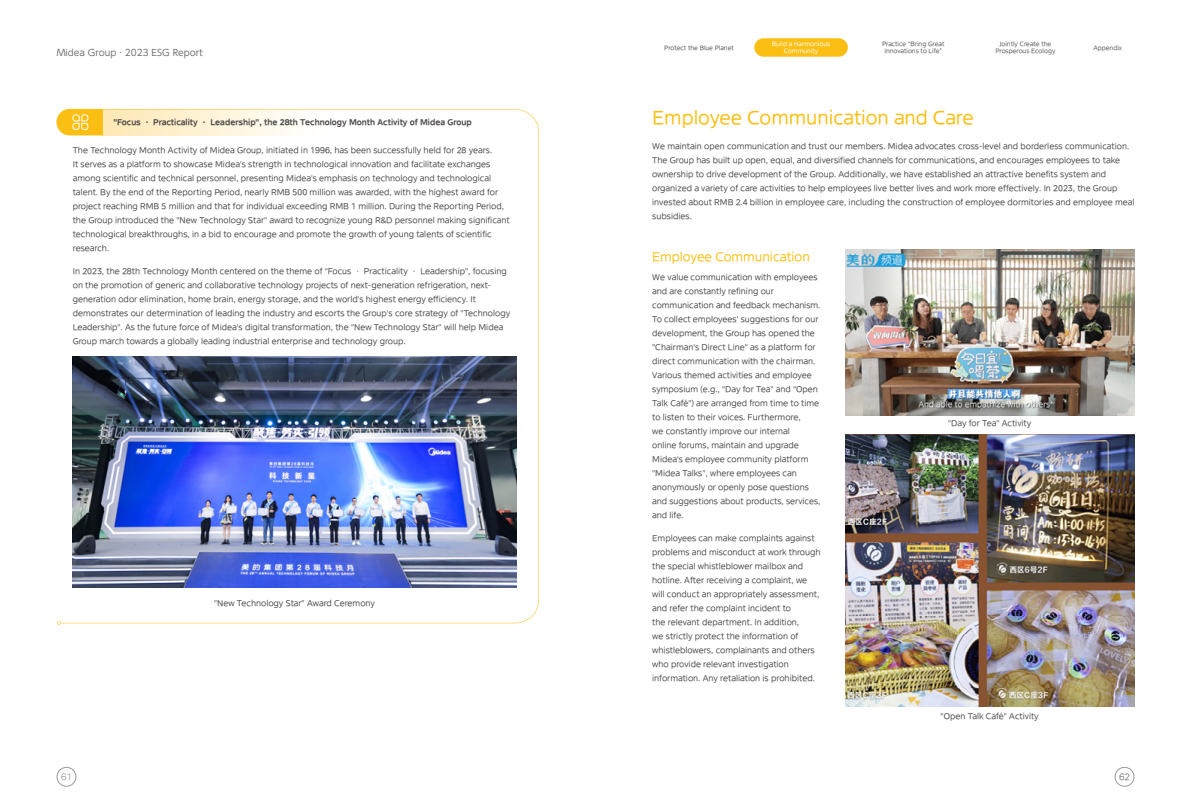
<style>
.page{position:relative;width:1191px;height:808px;background:#fff}
.page>*{position:absolute;margin:0;border:0;box-sizing:border-box;transform-origin:0 0}
.t1{font:18px "MEIDITYPE";color:#fabf12}
.t2{font:12px "MEIDITYPE";color:#fabf12}
.t3{font:9px "TT UD Shin Go Pro Regular";color:#727171}
.t4{font:300 9px "MEIDITYPE";color:#898989}
.t5{font:9px "MEIDITYPE";color:#898989}
.t6{font:8px/14px "MEIDITYPE";color:#4c4948}
.t7{font:700 8px "MEIDITYPE";color:#4c4948}
.t8{font:6px/7px "MEIDITYPE";color:#595757;text-align:center}
.t9{font:6px/7px "MEIDITYPE";color:#fff;text-align:center}
</style>
<div class="page">
<div style="left:57px;top:767px;width:19px;height:19px;border:1px solid #9c9a9a;border-radius:50%"></div>
<div style="left:1114px;top:767px;width:20px;height:19px;border:1px solid #9c9a9a;border-radius:50%"></div>
<img style="left:845px;top:249px;width:289px;height:167px">
<img style="left:845px;top:435px;width:289px;height:271px">
<svg style="left:61px;top:109px;width:478px;height:514px"></svg>
<svg style="left:56px;top:109px;width:47px;height:26px"></svg>
<svg style="left:57px;top:621px;width:4px;height:4px"></svg>
<img style="left:73px;top:357px;width:443px;height:230px">
<div style="left:754px;top:38px;width:94px;height:19px;background:#fabf12;border-radius:9px"></div>
<p class="t3" style="left:57px;top:45px;width:147px">Midea Group · 2023 ESG Report</p>
<p class="t7" style="left:113px;top:118px;width:360px">"Focus · Practicality · Leadership", the 28th Technology Month Activity of Midea Group</p>
<p class="t6" style="left:73px;top:144px;width:438px">The Technology Month Activity of Midea Group, initiated in 1996, has been successfully held for 28 years.<br>It serves as a platform to showcase Midea's strength in technological innovation and facilitate exchanges among scientific and technical personnel, presenting Midea's emphasis on technology and technological talent. By the end of the Reporting Period, nearly RMB 500 million was awarded, with the highest award for project reaching RMB 5 million and that for individual exceeding RMB 1 million. During the Reporting Period, the Group introduced the "New Technology Star" award to recognize young R&amp;D personnel making significant technological breakthroughs, in a bid to encourage and promote the growth of young talents of scientific research.</p>
<p class="t6" style="left:73px;top:264px;width:439px">In 2023, the 28th Technology Month centered on the theme of "Focus · Practicality · Leadership", focusing on the promotion of generic and collaborative technology projects of next-generation refrigeration, next&shy;generation odor elimination, home brain, energy storage, and the world's highest energy efficiency. It demonstrates our determination of leading the industry and escorts the Group's core strategy of "Technology Leadership". As the future force of Midea's digital transformation, the "New Technology Star" will help Midea Group march towards a globally leading industrial enterprise and technology group.</p>
<p class="t6" style="left:214px;top:596px;width:163px">"New Technology Star" Award Ceremony</p>
<p class="t8" style="left:664px;top:44px;width:71px">Protect the Blue Planet</p>
<p class="t9" style="left:772px;top:41px;width:60px">Build a Harmonious<br>Community</p>
<p class="t8" style="left:882px;top:41px;width:64px">Practice “Bring Great<br>Innovations to Life”</p>
<p class="t8" style="left:995px;top:41px;width:62px">Jointly Create the<br>Prosperous Ecology</p>
<p class="t8" style="left:1093px;top:44px;width:30px">Appendix</p>
<h1 class="t1" style="left:652px;top:108px;width:323px">Employee Communication and Care</h1>
<p class="t6" style="left:652px;top:140px;width:484px">We maintain open communication and trust our members. Midea advocates cross-level and borderless communication.<br>The Group has built up open, equal, and diversified channels for communications, and encourages employees to take ownership to drive development of the Group. Additionally, we have established an attractive benefits system and organized a variety of care activities to help employees live better lives and work more effectively. In 2023, the Group invested about RMB 2.4 billion in employee care, including the construction of employee dormitories and employee meal subsidies.</p>
<h2 class="t2" style="left:652px;top:250px;width:159px">Employee Communication</h2>
<p class="t6" style="left:652px;top:271px;width:170px">We value communication with employees and are constantly refining our communication and feedback mechanism.<br>To collect employees' suggestions for our development, the Group has opened the "Chairman's Direct Line" as a platform for direct communication with the chairman.<br>Various themed activities and employee symposium (e.g., "Day for Tea" and "Open Talk Café") are arranged from time to time to listen to their voices. Furthermore,<br>we constantly improve our internal<br>online forums, maintain and upgrade Midea's employee community platform "Midea Talks", where employees can anonymously or openly pose questions and suggestions about products, services, and life.</p>
<p class="t6" style="left:652px;top:531px;width:170px">Employees can make complaints against problems and misconduct at work through the special whistleblower mailbox and hotline. After receiving a complaint, we will conduct an appropriately assessment, and refer the complaint incident to<br>the relevant department. In addition,<br>we strictly protect the information of whistleblowers, complainants and others who provide relevant investigation information. Any retaliation is prohibited.</p>
<p class="t6" style="left:948px;top:417px;width:85px">"Day for Tea" Activity</p>
<p class="t6" style="left:940px;top:709px;width:100px">"Open Talk Café" Activity</p>
<p class="t4" style="left:61px;top:772px;width:12px">61</p>
<p class="t5" style="left:1119px;top:772px;width:13px">62</p>
</div>
